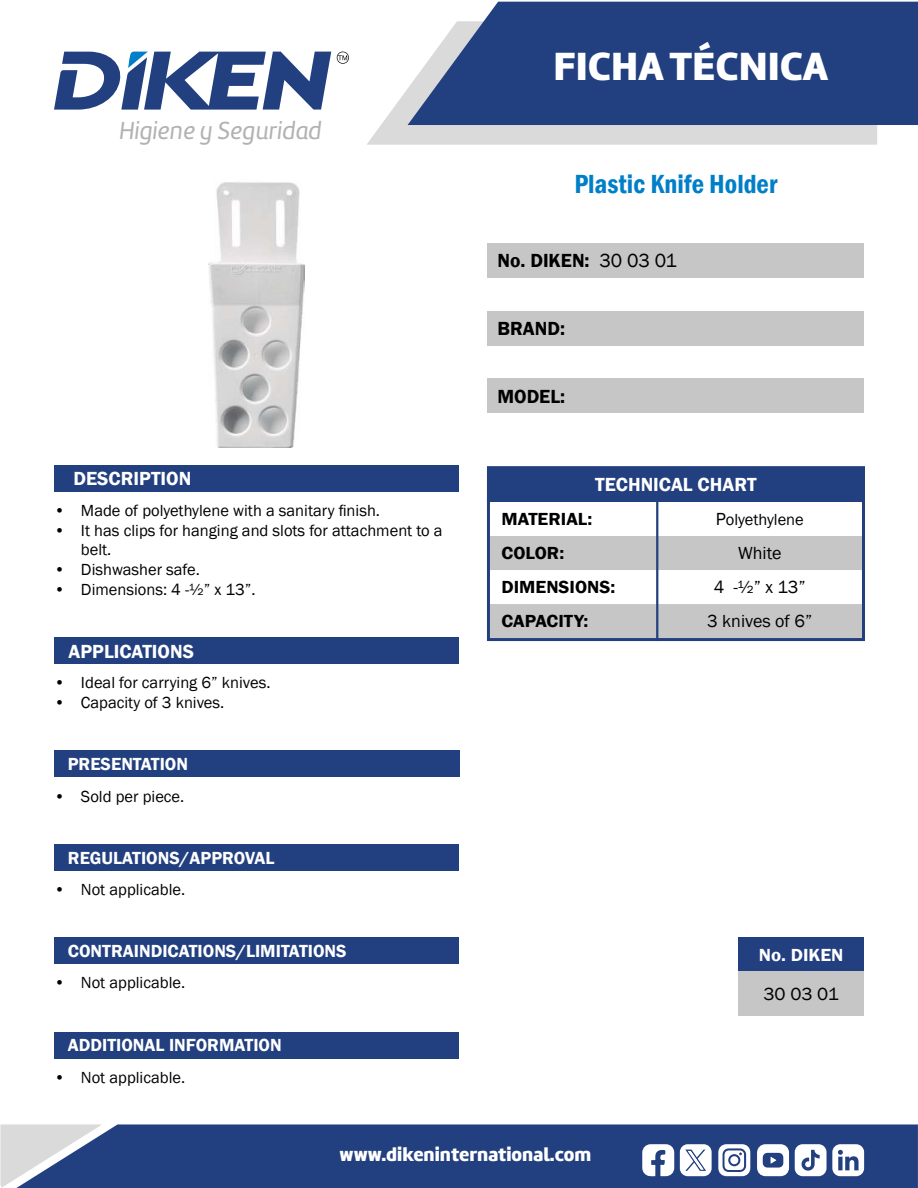
<style>
.page{position:relative;width:918px;height:1188px;background:#fff}
.page>*{position:absolute;margin:0;border:0;box-sizing:border-box;transform-origin:0 0}
.t1{font:40.8px "Amelia Basic Black";color:#fff}
.t2{font:600 condensed 27px "Franklin Gothic";color:#007fc8}
.t3{font:25.5px "Amelia Basic Italic";color:#b3b2b2}
.t4{font:600 19.5px "Franklin Gothic";color:#fff}
.t5{font:600 19.5px "Franklin Gothic";color:#000}
.t6{font:19.5px "Amelia Basic Black";color:#fff}
.t7{font:600 18px "Franklin Gothic";color:#fff}
.t8{font:600 18px "Franklin Gothic";color:#000;scale:1.05 1}
.t9{font:18px "Franklin Gothic";color:#000}
.t10{font:600 18px "Franklin Gothic";color:#fff;scale:1.05 1}
.t11{font:18px "Franklin Gothic";color:#000;scale:1.05 1}
.t12{font:16.5px/19.8px "Franklin Gothic";color:#000}
.s1{font-weight:400}
.s2{font-size:18px}
</style>
<div class="page">
<div style="left:102px;top:1124px;width:816px;height:64px;background:#223f80"></div>
<svg style="left:0;top:1124px;width:102px;height:64px;background:#9ea8bf"></svg>
<svg style="left:367px;top:88px;width:510px;height:57px;background:#ddddde"></svg>
<svg style="left:408px;top:2px;width:510px;height:123px;background:#36508b"></svg>
<svg style="left:54px;top:51px;width:277px;height:59px"></svg>
<svg style="left:337px;top:52px;width:12px;height:12px"></svg>
<svg style="left:680px;top:1144px;width:32px;height:32px"></svg>
<svg style="left:642px;top:1144px;width:32px;height:32px"></svg>
<svg style="left:718px;top:1144px;width:32px;height:32px"></svg>
<div style="left:730px;top:1156px;width:8px;height:8px;background:#fff;border-radius:50%"></div>
<svg style="left:757px;top:1144px;width:32px;height:32px"></svg>
<svg style="left:795px;top:1144px;width:69px;height:32px"></svg>
<div style="left:488px;top:243px;width:376px;height:34px;background:#c6c6c6"></div>
<div style="left:488px;top:311px;width:376px;height:34px;background:#c6c6c6"></div>
<div style="left:488px;top:379px;width:376px;height:34px;background:#c6c6c6"></div>
<div style="left:738px;top:937px;width:126px;height:34px;background:#223f80"></div>
<div style="left:738px;top:971px;width:126px;height:45px;background:#c6c6c6"></div>
<div style="left:488px;top:468px;width:375px;height:34px;background:#223f80"></div>
<div style="left:487px;top:466px;width:378px;height:37px;border:3px solid #223f80"></div>
<svg style="left:491px;top:503px;width:370px;height:134px"></svg>
<div style="left:487px;top:499px;width:378px;height:142px;border:3px solid #223f80"></div>
<hr style="left:656px;top:500px;width:2px;height:141px;background:#223f80">
<img style="left:208px;top:182px;width:97px;height:266px">
<div style="left:54px;top:465px;width:405px;height:27px;background:#223f80"></div>
<div style="left:54px;top:638px;width:405px;height:26px;background:#223f80"></div>
<div style="left:54px;top:751px;width:405px;height:26px;background:#223f80"></div>
<div style="left:54px;top:937px;width:405px;height:27px;background:#223f80"></div>
<div style="left:54px;top:1032px;width:405px;height:26px;background:#223f80"></div>
<div style="left:54px;top:844px;width:405px;height:27px;background:#223f80"></div>
<h3 class="t3" style="left:119px;top:116px;width:204px">Higiene y Seguridad</h3>
<p class="t4" style="left:74px;top:467px;width:119px">DESCRIPTION</p>
<p class="t12" style="left:54px;top:501px;width:328px">• Made of polyethylene with a sanitary finish.</p>
<p class="t12" style="left:81px;top:521px;width:363px;text-indent:-27px">• It has clips for hanging and slots for attachment to a belt.</p>
<p class="t12" style="left:54px;top:560px;width:147px">• Dishwasher safe.</p>
<p class="t12" style="left:54px;top:580px;width:203px">• Dimensions: 4 -½” x 13”.</p>
<p class="t4" style="left:69px;top:639px;width:127px">APPLICATIONS</p>
<p class="t12" style="left:54px;top:673px;width:218px">• Ideal for carrying 6” knives.</p>
<p class="t12" style="left:54px;top:693px;width:172px">• Capacity of 3 knives.</p>
<p class="t7" style="left:68px;top:753px;width:122px">PRESENTATION</p>
<p class="t12" style="left:54px;top:786px;width:132px">• Sold per piece.</p>
<p class="t7" style="left:68px;top:846px;width:208px">REGULATIONS/APPROVAL</p>
<p class="t12" style="left:54px;top:880px;width:133px">• Not applicable.</p>
<p class="t7" style="left:68px;top:940px;width:280px">CONTRAINDICATIONS/LIMITATIONS</p>
<p class="t12" style="left:54px;top:973px;width:133px">• Not applicable.</p>
<p class="t7" style="left:68px;top:1034px;width:215px">ADDITIONAL INFORMATION</p>
<p class="t12" style="left:54px;top:1068px;width:133px">• Not applicable.</p>
<h1 class="t1" style="left:553px;top:41px;width:276px">FICHA TÉCNICA</h1>
<h2 class="t2" style="left:574px;top:166px;width:204px">Plastic Knife Holder</h2>
<p class="t5" style="left:497px;top:248px;width:181px">No. DIKEN: <span class="s1">30 03 01</span></p>
<p class="t5" style="left:497px;top:317px;width:69px">BRAND:</p>
<p class="t5" style="left:497px;top:384px;width:69px">MODEL:</p>
<p class="t4" style="left:595px;top:473px;width:163px">TECHNICAL CHART</p>
<p class="t8" style="left:502px;top:508px;width:88px">MATERIAL:</p>
<p class="t12" style="left:716px;top:510px;width:90px"><span class="s2">P</span>olyethylene</p>
<p class="t8" style="left:502px;top:542px;width:61px">COLOR:</p>
<p class="t9" style="left:738px;top:542px;width:45px">White</p>
<p class="t8" style="left:502px;top:576px;width:110px">DIMENSIONS:</p>
<p class="t9" style="left:714px;top:576px;width:93px">4 -½” x 13”</p>
<p class="t8" style="left:502px;top:610px;width:84px">CAPACITY:</p>
<p class="t9" style="left:707px;top:610px;width:107px">3 knives of 6”</p>
<p class="t10" style="left:759px;top:944px;width:82px">No. DIKEN</p>
<p class="t11" style="left:763px;top:983px;width:73px">30 03 01</p>
<p class="t6" style="left:340px;top:1143px;width:253px">www.dikeninternational.com</p>
</div>
